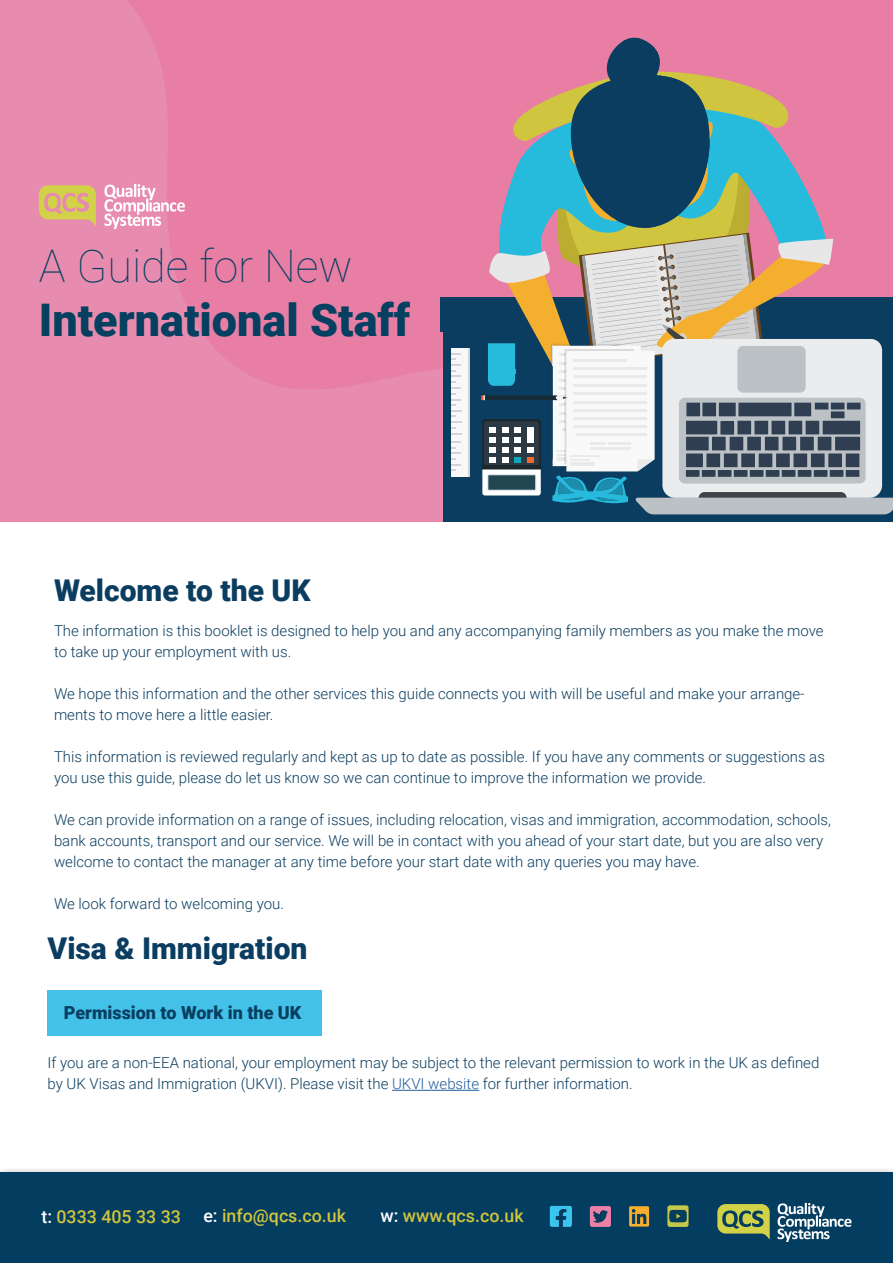
<style>
.page{position:relative;width:893px;height:1263px;background:#fff}
.page>*{position:absolute;margin:0;border:0;box-sizing:border-box;transform-origin:0 0}
.t1{font:900 45px "Roboto";color:#054061}
.t2{font:100 45px "Roboto";color:#054061}
.t3{font:900 30px "Roboto";color:#0a3d60}
.t4{font:900 18px "Roboto";color:#083f61}
.t5{font:500 17.85px "Roboto";color:#cfc43d}
.t6{font:300 15px/21px "Roboto";color:#0a3d60}
.s1{color:#215e9e}
.s2{color:#fff}
</style>
<div class="page">
<svg style="left:0;top:0;width:893px;height:521px;background:#e784a9"></svg>
<div style="left:0;top:1166px;width:893px;height:97px;background:#000;opacity:.42"></div>
<div style="left:0;top:1173px;width:893px;height:90px;background:#033d60"></div>
<img style="left:549px;top:1206px;width:23px;height:20px">
<img style="left:589px;top:1206px;width:22px;height:21px">
<img style="left:629px;top:1206px;width:21px;height:21px">
<img style="left:667px;top:1205px;width:22px;height:22px">
<svg style="left:717px;top:1204px;width:53px;height:36px"></svg>
<svg style="left:777px;top:1203px;width:74px;height:39px"></svg>
<div style="left:444px;top:314px;width:449px;height:208px;background:#0a3d60"></div>
<div style="left:441px;top:297px;width:452px;height:18px;background:#0a3d60"></div>
<div style="left:441px;top:314px;width:452px;height:18px;background:#0a3d60"></div>
<div style="left:451px;top:348px;width:19px;height:128px;background:#f7f8f9"></div>
<svg style="left:451px;top:353px;width:11px;height:82px"></svg>
<svg style="left:451px;top:441px;width:10px;height:30px"></svg>
<hr style="left:468px;top:348px;width:2px;height:128px;background:#d2d3d3">
<svg style="left:481px;top:32px;width:412px;height:482px;background:#98949d"></svg>
<hr style="left:488px;top:369px;width:27px;height:4px;background:#26bbdd">
<svg style="left:39px;top:185px;width:57px;height:45px;background:#dbb373"></svg>
<svg style="left:104px;top:184px;width:81px;height:45px"></svg>
<hr style="left:392px;top:1090px;width:87px;height:1px;background:#215e9e">
<div style="left:48px;top:990px;width:274px;height:45px;background:#43c1e9"></div>
<h1 class="t2" style="left:39px;top:234px;width:315px">A Guide for New</h1>
<h1 class="t1" style="left:39px;top:288px;width:373px">International Staff</h1>
<h2 class="t3" style="left:54px;top:569px;width:258px">Welcome to the UK</h2>
<p class="t6" style="left:54px;top:619px;width:771px">The information is this booklet is designed to help you and any accompanying family members as you make the move to take up your employment with us.</p>
<p class="t6" style="left:54px;top:682px;width:752px">We hope this information and the other services this guide connects you with will be useful and make your arrange&shy;ments to move here a little easier.</p>
<p class="t6" style="left:54px;top:745px;width:772px">This information is reviewed regularly and kept as up to date as possible. If you have any comments or suggestions as you use this guide, please do let us know so we can continue to improve the information we provide.</p>
<p class="t6" style="left:54px;top:808px;width:778px">We can provide information on a range of issues, including relocation, visas and immigration, accommodation, schools, bank accounts, transport and our service. We will be in contact with you ahead of your start date, but you are also very welcome to contact the manager at any time before your start date with any queries you may have.</p>
<p class="t6" style="left:54px;top:892px;width:231px">We look forward to welcoming you.</p>
<h2 class="t3" style="left:48px;top:927px;width:261px">Visa &amp; Immigration</h2>
<p class="t4" style="left:64px;top:1000px;width:239px">Permission to Work in the UK</p>
<p class="t6" style="left:48px;top:1052px;width:773px">If you are a non-EEA national, your employment may be subject to the relevant permission to work in the UK as defined by UK Visas and Immigration (UKVI). Please visit the <span class="s1">UKVI website</span> for further information.</p>
<p class="t5" style="left:41px;top:1204px;width:141px"><span class="s2">t:</span> 0333 405 33 33</p>
<p class="t5" style="left:203px;top:1203px;width:144px"><span class="s2">e:</span> info@qcs.co.uk</p>
<p class="t5" style="left:380px;top:1203px;width:145px"><span class="s2">w:</span> www.qcs.co.uk</p>
</div>
